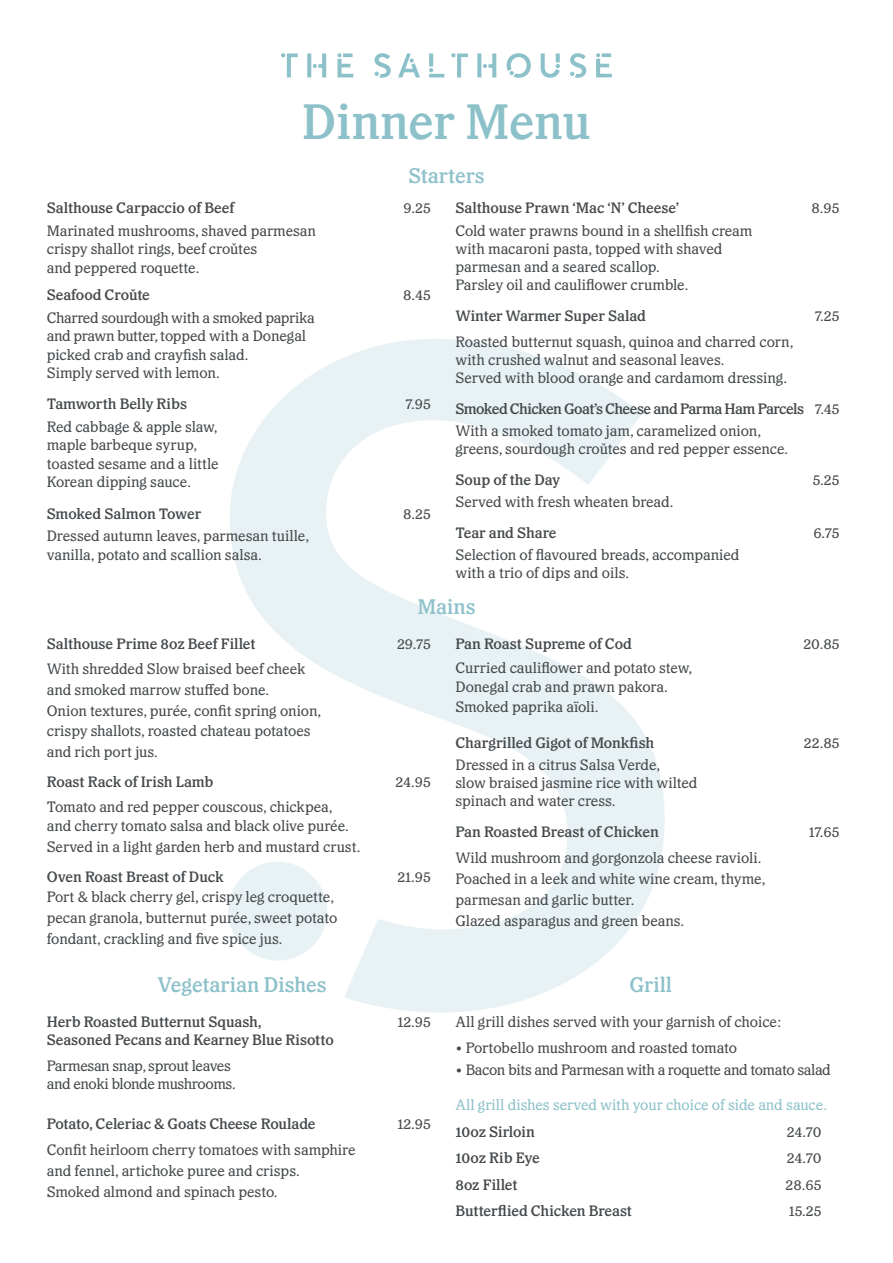
<style>
.page{position:relative;width:893px;height:1263px;background:#fff}
.page>*{position:absolute;margin:0;border:0;box-sizing:border-box;transform-origin:0 0}
.t1{font:500 49.5px "Capitaine";letter-spacing:-.01em;color:#8dc1ca}
.sub_head{font:500 21px "Capitaine";letter-spacing:-.005em;color:#8dc1ca}
.body_copy{font:15px/18.5px "Capitaine";letter-spacing:-.005em;color:#45494c}
.sub_head-2{font:500 15px "Capitaine";letter-spacing:-.01em;color:#45494c}
.sub_head-3{font:15px/19.4px "Capitaine";letter-spacing:-.01em;color:#45494c}
.body_copy-2{font:500 15px "Capitaine";letter-spacing:-.005em;color:#45494c}
.sub_head-4{font:15px/18px "Capitaine";letter-spacing:-.03em;color:#45494c}
.body_copy-3{font:15px "Capitaine";letter-spacing:-.005em;color:#8dc1ca}
.body_copy-4{font:15px "Capitaine";letter-spacing:-.025em;color:#45494c}
.sub_head-5{font:500 15px "Capitaine";letter-spacing:-.04em;color:#45494c}
.s1{font-weight:400}
</style>
<div class="page">
<svg style="left:281px;top:53px;width:72px;height:24px"></svg>
<svg style="left:374px;top:53px;width:17px;height:25px"></svg>
<svg style="left:398px;top:53px;width:22px;height:24px"></svg>
<svg style="left:429px;top:53px;width:4px;height:14px"></svg>
<svg style="left:429px;top:68px;width:4px;height:4px"></svg>
<hr style="left:429px;top:74px;width:15px;height:3px;background:#8dc1ca">
<svg style="left:451px;top:53px;width:17px;height:24px"></svg>
<svg style="left:477px;top:53px;width:4px;height:24px"></svg>
<svg style="left:483px;top:53px;width:13px;height:24px"></svg>
<svg style="left:507px;top:53px;width:24px;height:25px"></svg>
<svg style="left:541px;top:53px;width:19px;height:25px"></svg>
<svg style="left:570px;top:53px;width:16px;height:25px"></svg>
<svg style="left:596px;top:53px;width:16px;height:24px"></svg>
<svg style="left:230px;top:339px;width:435px;height:673px"></svg>
<div style="left:228px;top:862px;width:99px;height:99px;background:#e8f2f4;border-radius:50%"></div>
<p class="t1" style="left:302px;top:92px;width:291px">Dinner Menu</p>
<p class="sub_head" style="left:408px;top:163px;width:78px">Starters</p>
<p class="sub_head-2" style="left:47px;top:199px;width:189px">Salthouse Carpaccio of Beef</p>
<p class="sub_head-3" style="left:404px;top:198px;width:29px">9.25</p>
<p class="body_copy" style="left:47px;top:222px;width:271px">Marinated mushrooms, shaved parmesan crispy shallot rings, beef croûtes<br>and peppered roquette.</p>
<p class="sub_head-2" style="left:47px;top:286px;width:105px">Seafood Croûte</p>
<p class="sub_head-3" style="left:403px;top:285px;width:29px">8.45</p>
<p class="body_copy" style="left:47px;top:308px;width:269px">Charred sourdough with a smoked paprika and prawn butter, topped with a Donegal picked crab and crayfish salad.<br>Simply served with lemon.</p>
<p class="sub_head-2" style="left:47px;top:395px;width:142px">Tamworth Belly Ribs</p>
<p class="sub_head-3" style="left:406px;top:394px;width:27px">7.95</p>
<p class="body_copy" style="left:47px;top:418px;width:174px">Red cabbage &amp; apple slaw, maple barbeque syrup, toasted sesame and a little<br>Korean dipping sauce.</p>
<p class="sub_head-2" style="left:47px;top:504px;width:156px">Smoked Salmon Tower</p>
<p class="sub_head-3" style="left:403px;top:504px;width:29px">8.25</p>
<p class="body_copy" style="left:47px;top:527px;width:264px">Dressed autumn leaves, parmesan tuille, vanilla, potato and scallion salsa.</p>
<p class="body_copy-2" style="left:455px;top:199px;width:225px">Salthouse Prawn ‘Mac ‘N’ Cheese’</p>
<p class="body_copy" style="left:811px;top:199px;width:30px">8.95</p>
<p class="body_copy" style="left:455px;top:221px;width:298px;line-height:18px">Cold water prawns bound in a shellfish cream with macaroni pasta, topped with shaved parmesan and a seared scallop.<br>Parsley oil and cauliflower crumble.</p>
<p class="sub_head-2" style="left:455px;top:306px;width:192px">Winter Warmer Super Salad</p>
<p class="sub_head-3" style="left:815px;top:306px;width:26px">7.25</p>
<p class="body_copy" style="left:455px;top:333px;width:339px;line-height:18px">Roasted butternut squash, quinoa and charred corn, with crushed walnut and seasonal leaves.</p>
<p class="body_copy" style="left:455px;top:368px;width:333px">Served with blood orange and cardamom dressing.</p>
<p class="sub_head-5" style="left:455px;top:399px;width:386px">Smoked Chicken Goat’s Cheese and Parma Ham Parcels <span class="s1">7.45</span></p>
<p class="body_copy" style="left:455px;top:422px;width:334px;line-height:18px">With a smoked tomato jam, caramelized onion, greens, sourdough croûtes and red pepper essence.</p>
<p class="sub_head-2" style="left:455px;top:471px;width:106px">Soup of the Day</p>
<p class="sub_head-3" style="left:813px;top:470px;width:28px">5.25</p>
<p class="sub_head-3" style="left:455px;top:492px;width:219px">Served with fresh wheaten bread.</p>
<p class="sub_head-2" style="left:455px;top:524px;width:103px">Tear and Share</p>
<p class="sub_head-3" style="left:813px;top:523px;width:28px">6.75</p>
<p class="body_copy" style="left:455px;top:546px;width:286px;line-height:18px">Selection of flavoured breads, accompanied with a trio of dips and oils.</p>
<p class="sub_head" style="left:417px;top:594px;width:60px">Mains</p>
<p class="sub_head-2" style="left:47px;top:634px;width:210px">Salthouse Prime 8oz Beef Fillet</p>
<p class="sub_head-3" style="left:397px;top:634px;width:35px">29.75</p>
<p class="body_copy" style="left:47px;top:658px;width:276px;line-height:20.9px">With shredded Slow braised beef cheek and smoked marrow stuffed bone.<br>Onion textures, purée, confit spring onion, crispy shallots, roasted chateau potatoes and rich port jus.</p>
<p class="sub_head-2" style="left:47px;top:772px;width:168px">Roast Rack of Irish Lamb</p>
<p class="sub_head-3" style="left:396px;top:772px;width:37px">24.95</p>
<p class="sub_head-3" style="left:47px;top:797px;width:304px">Tomato and red pepper couscous, chickpea, and cherry tomato salsa and black olive purée.</p>
<p class="body_copy" style="left:47px;top:838px;width:315px">Served in a light garden herb and mustard crust.</p>
<p class="body_copy-2" style="left:47px;top:867px;width:179px">Oven Roast Breast of Duck</p>
<p class="body_copy" style="left:397px;top:867px;width:35px">21.95</p>
<p class="body_copy" style="left:47px;top:887px;width:292px;line-height:20.9px">Port &amp; black cherry gel, crispy leg croquette, pecan granola, butternut purée, sweet potato fondant, crackling and five spice jus.</p>
<p class="sub_head" style="left:158px;top:971px;width:171px">Vegetarian Dishes</p>
<p class="sub_head-2" style="left:47px;top:1012px;width:217px">Herb Roasted Butternut Squash,</p>
<p class="sub_head-3" style="left:397px;top:1012px;width:35px">12.95</p>
<p class="sub_head-2" style="left:47px;top:1030px;width:288px">Seasoned Pecans and Kearney Blue Risotto</p>
<p class="sub_head-4" style="left:47px;top:1057px;width:190px">Parmesan snap, sprout leaves and enoki blonde mushrooms.</p>
<p class="sub_head-2" style="left:47px;top:1115px;width:270px">Potato, Celeriac &amp; Goats Cheese Roulade</p>
<p class="sub_head-3" style="left:397px;top:1114px;width:35px">12.95</p>
<p class="body_copy" style="left:47px;top:1139px;width:310px;line-height:21px">Confit heirloom cherry tomatoes with samphire and fennel, artichoke puree and crisps.<br>Smoked almond and spinach pesto.</p>
<p class="sub_head-2" style="left:455px;top:634px;width:178px">Pan Roast Supreme of Cod</p>
<p class="sub_head-3" style="left:803px;top:634px;width:38px">20.85</p>
<p class="body_copy" style="left:455px;top:657px;width:238px;line-height:19.6px">Curried cauliflower and potato stew,<br>Donegal crab and prawn pakora.<br>Smoked paprika aïoli.</p>
<p class="sub_head-2" style="left:455px;top:733px;width:200px">Chargrilled Gigot of Monkfish</p>
<p class="sub_head-3" style="left:804px;top:733px;width:37px">22.85</p>
<p class="body_copy" style="left:455px;top:756px;width:244px">Dressed in a citrus Salsa Verde,<br>slow braised jasmine rice with wilted spinach and water cress.</p>
<p class="sub_head-2" style="left:455px;top:823px;width:205px">Pan Roasted Breast of Chicken</p>
<p class="sub_head-3" style="left:809px;top:822px;width:32px">17.65</p>
<p class="body_copy" style="left:455px;top:848px;width:307px">Wild mushroom and gorgonzola cheese ravioli.</p>
<p class="body_copy" style="left:455px;top:868px;width:312px;line-height:21.1px">Poached in a leek and white wine cream, thyme, parmesan and garlic butter.<br>Glazed asparagus and green beans.</p>
<p class="sub_head" style="left:629px;top:971px;width:44px">Grill</p>
<p class="body_copy" style="left:455px;top:1012px;width:328px">All grill dishes served with your garnish of choice:</p>
<p class="body_copy" style="left:455px;top:1038px;width:283px">• Portobello mushroom and roasted tomato</p>
<p class="body_copy-4" style="left:455px;top:1061px;width:377px">• Bacon bits and Parmesan with a roquette and tomato salad</p>
<p class="body_copy-3" style="left:455px;top:1096px;width:373px">All grill dishes served with your choice of side and sauce.</p>
<p class="body_copy-2" style="left:455px;top:1122px;width:81px">10oz Sirloin</p>
<p class="body_copy" style="left:787px;top:1122px;width:36px">24.70</p>
<p class="body_copy-2" style="left:455px;top:1149px;width:86px">10oz Rib Eye</p>
<p class="body_copy" style="left:787px;top:1149px;width:36px">24.70</p>
<p class="body_copy-2" style="left:455px;top:1175px;width:64px">8oz Fillet</p>
<p class="body_copy" style="left:786px;top:1175px;width:37px">28.65</p>
<p class="body_copy-2" style="left:455px;top:1202px;width:178px">Butterflied Chicken Breast</p>
<p class="body_copy" style="left:789px;top:1202px;width:34px">15.25</p>
</div>
